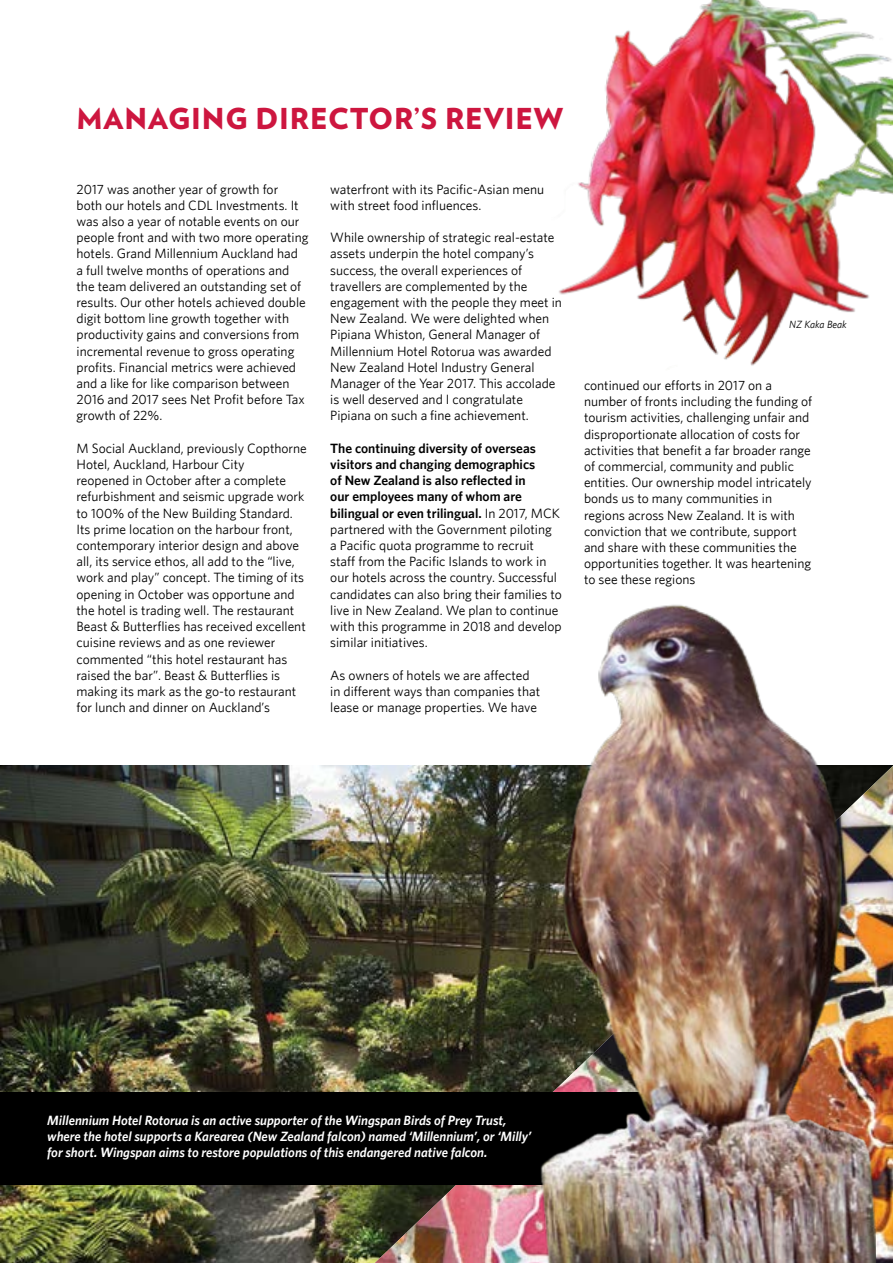
<style>
.page{position:relative;width:893px;height:1263px;background:#fff}
.page>*{position:absolute;margin:0;border:0;box-sizing:border-box;transform-origin:0 0}
.t1{font:900 28.8px "Verlag";letter-spacing:.03em;color:#cd163f}
.t2{font:13.5px/16.2px "Whitney HTF";color:#000}
.t3{font:italic 600 13.5px/16.2px "Whitney HTF";color:#fff}
.t4{font:italic 10.5px "Whitney HTF";color:#000}
.s1{font-weight:600}
</style>
<div class="page">
<img style="left:0;top:765px;width:893px;height:498px">
<img style="left:375px;top:766px;width:518px;height:497px">
<div style="left:0;top:1092px;width:655px;height:92px;background:#000"></div>
<img style="left:496px;top:604px;width:380px;height:659px">
<img style="left:559px;top:0;width:334px;height:366px">
<h1 class="t1" style="left:77px;top:95px;width:488px">MANAGING DIRECTOR’S REVIEW</h1>
<p class="t2" style="left:77px;top:181px;width:233px">2017 was another year of growth for<br>both our hotels and CDL Investments. It was also a year of notable events on our people front and with two more operating hotels. Grand Millennium Auckland had<br>a full twelve months of operations and the team delivered an outstanding set of results. Our other hotels achieved double digit bottom line growth together with productivity gains and conversions from incremental revenue to gross operating profits. Financial metrics were achieved and a like for like comparison between 2016 and 2017 sees Net Profit before Tax growth of 22%.</p>
<p class="t2" style="left:77px;top:440px;width:232px">M Social Auckland, previously Copthorne Hotel, Auckland, Harbour City<br>reopened in October after a complete refurbishment and seismic upgrade work to 100% of the New Building Standard.<br>Its prime location on the harbour front, contemporary interior design and above all, its service ethos, all add to the “live, work and play” concept. The timing of its opening in October was opportune and the hotel is trading well. The restaurant Beast &amp; Butterflies has received excellent cuisine reviews and as one reviewer commented “this hotel restaurant has raised the bar”. Beast &amp; Butterflies is making its mark as the go-to restaurant for lunch and dinner on Auckland’s</p>
<p class="t2" style="left:330px;top:181px;width:216px">waterfront with its Pacific-Asian menu with street food influences.</p>
<p class="t2" style="left:330px;top:229px;width:233px">While ownership of strategic real-estate assets underpin the hotel company’s success, the overall experiences of travellers are complemented by the engagement with the people they meet in New Zealand. We were delighted when Pipiana Whiston, General Manager of Millennium Hotel Rotorua was awarded New Zealand Hotel Industry General Manager of the Year 2017. This accolade is well deserved and I congratulate Pipiana on such a fine achievement.</p>
<p class="t2" style="left:330px;top:440px;width:233px"><span class="s1">The continuing diversity of overseas visitors and changing demographics<br>of New Zealand is also reflected in<br>our employees many of whom are bilingual or even trilingual.</span> In 2017, MCK partnered with the Government piloting<br>a Pacific quota programme to recruit staff from the Pacific Islands to work in our hotels across the country. Successful candidates can also bring their families to live in New Zealand. We plan to continue with this programme in 2018 and develop similar initiatives.</p>
<p class="t2" style="left:330px;top:667px;width:211px">As owners of hotels we are affected in different ways than companies that lease or manage properties. We have</p>
<p class="t4" style="left:789px;top:318px;width:59px">NZ Kaka Beak</p>
<p class="t2" style="left:584px;top:377px;width:230px">continued our efforts in 2017 on a number of fronts including the funding of tourism activities, challenging unfair and disproportionate allocation of costs for activities that benefit a far broader range of commercial, community and public entities. Our ownership model intricately bonds us to many communities in regions across New Zealand. It is with conviction that we contribute, support and share with these communities the opportunities together. It was heartening to see these regions</p>
<p class="t3" style="left:47px;top:1112px;width:486px">Millennium Hotel Rotorua is an active supporter of the Wingspan Birds of Prey Trust, where the hotel supports a Karearea (New Zealand falcon) named ‘Millennium’, or ‘Milly’ for short. Wingspan aims to restore populations of this endangered native falcon.</p>
</div>
